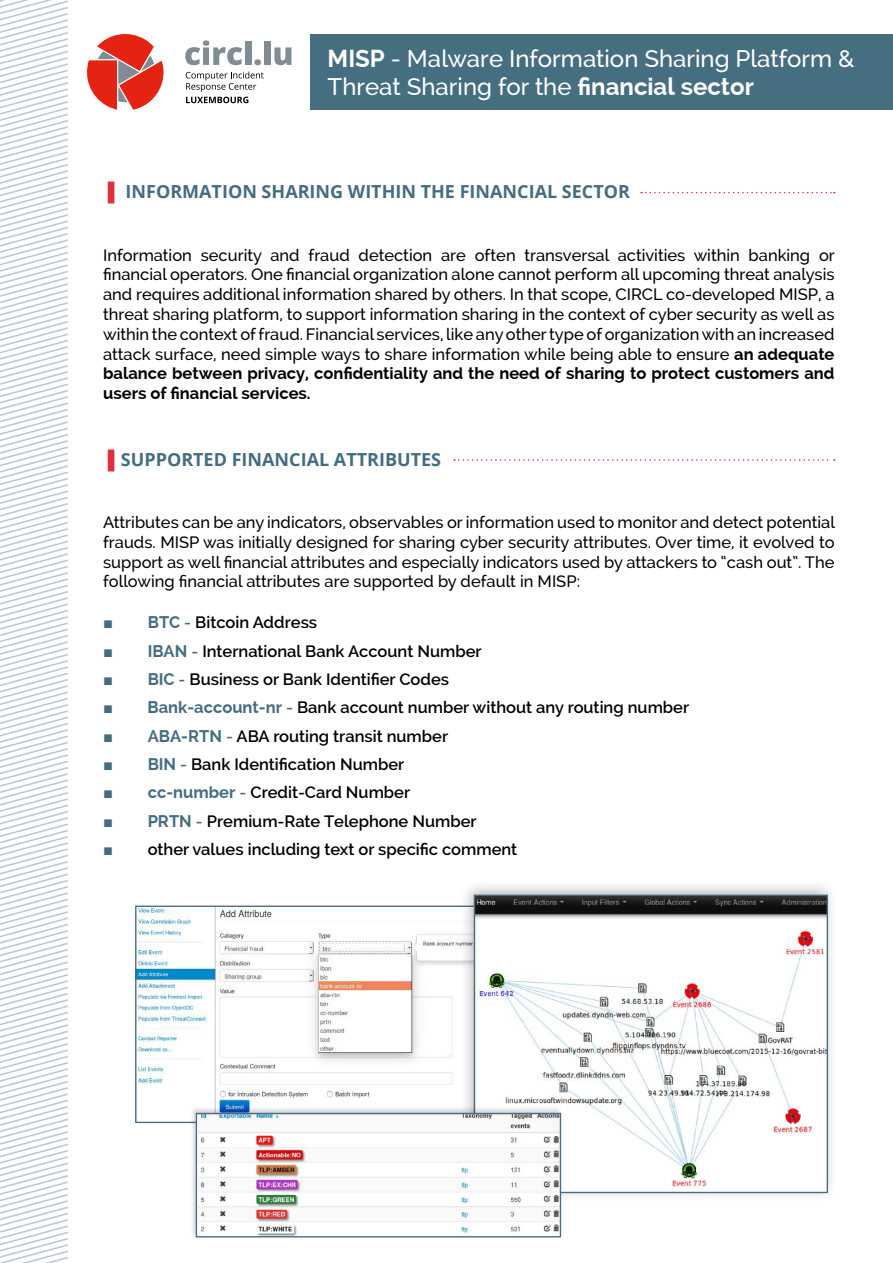
<style>
.page{position:relative;width:893px;height:1263px;background:#fff}
.page>*{position:absolute;margin:0;border:0;box-sizing:border-box;transform-origin:0 0}
.t1{font:500 24px/28.8px "Raleway";color:#fff}
.t2{font:700 18px "Open Sans";color:#446d81}
.t3{font:500 16.5px/19.8px "Raleway";color:#000;text-align:justify}
.t4{font:600 16.5px "Raleway";color:#000}
.s1{font-weight:700}
.s2{font-family:"Arial";color:#df2f39}
.s3{font-family:"Arial";font-weight:400;color:#446d81}
.s4{font-weight:700;color:#446d81}
.s5{color:#446d81}
</style>
<div class="page">
<svg style="left:0;top:0;width:68px;height:1263px"></svg>
<div style="left:310px;top:34px;width:583px;height:76px;background:#466e81"></div>
<svg style="left:87px;top:34px;width:77px;height:76px"></svg>
<svg style="left:185px;top:40px;width:57px;height:25px"></svg>
<div style="left:245px;top:41px;width:6px;height:24px;background:#808b94"></div>
<svg style="left:254px;top:59px;width:7px;height:6px"></svg>
<div style="left:264px;top:41px;width:6px;height:24px;background:#808b94"></div>
<svg style="left:274px;top:47px;width:17px;height:18px"></svg>
<svg style="left:186px;top:72px;width:78px;height:31px"></svg>
<svg style="left:641px;top:192px;width:194px;height:1px"></svg>
<svg style="left:454px;top:459px;width:381px;height:2px"></svg>
<img style="left:137px;top:907px;width:321px;height:199px">
<div style="left:458px;top:879px;width:380px;height:324px;background:#000;opacity:.26"></div>
<img style="left:476px;top:897px;width:350px;height:294px">
<div style="left:474px;top:895px;width:354px;height:298px;border:1px solid #446d81"></div>
<div style="left:190px;top:1106px;width:373px;height:132px;background:#000;opacity:.15"></div>
<img style="left:198px;top:1115px;width:361px;height:120px">
<div style="left:196px;top:1113px;width:365px;height:124px;border:1px solid #446d81"></div>
<h1 class="t1" style="left:328px;top:44px;width:529px"><span class="s1">MISP</span> - Malware Information Sharing Platform &amp;<br>Threat Sharing for the <span class="s1">financial sector</span></h1>
<p class="t2" style="left:108px;top:179px;width:523px"><span class="s2">▌</span> INFORMATION SHARING WITHIN THE FINANCIAL SECTOR</p>
<p class="t3" style="left:103px;top:245px;width:733px">Information security and fraud detection are often transversal activities within banking or financial operators. One financial organization alone cannot perform all upcoming threat analysis and requires additional information shared by others. In that scope, CIRCL co-developed MISP, a threat sharing platform, to support information sharing in the context of cyber security as well as within the context of fraud. Financial services, like any other type of organization with an increased attack surface, need simple ways to share information while being able to ensure <span class="s1">an adequate balance between privacy, confidentiality and the need of sharing to protect customers and users of financial services.</span></p>
<p class="t2" style="left:108px;top:446px;width:335px"><span class="s2">▌</span>SUPPORTED FINANCIAL ATTRIBUTES</p>
<p class="t3" style="left:103px;top:512px;width:733px">Attributes can be any indicators, observables or information used to monitor and detect potential frauds. MISP was initially designed for sharing cyber security attributes. Over time, it evolved to support as well financial attributes and especially indicators used by attackers to “cash out”. The following financial attributes are supported by default in MISP:</p>
<p class="t4" style="left:103px;top:613px;width:216px"><span class="s3">■</span> <span class="s4">BTC</span> <span class="s5">-</span> Bitcoin Address</p>
<p class="t4" style="left:103px;top:641px;width:380px"><span class="s3">■</span> <span class="s4">IBAN</span> <span class="s5">-</span> International Bank Account Number</p>
<p class="t4" style="left:103px;top:670px;width:347px"><span class="s3">■</span> <span class="s4">BIC</span> <span class="s5">-</span> Business or Bank Identifier Codes</p>
<p class="t4" style="left:103px;top:698px;width:588px"><span class="s3">■</span> <span class="s4">Bank-account-nr</span> <span class="s5">-</span> Bank account number without any routing number</p>
<p class="t4" style="left:103px;top:726px;width:347px"><span class="s3">■</span> <span class="s4">ABA-RTN</span> <span class="s5">-</span> ABA routing transit number</p>
<p class="t4" style="left:103px;top:755px;width:303px"><span class="s3">■</span> <span class="s4">BIN</span> <span class="s5">-</span> Bank Identification Number</p>
<p class="t4" style="left:103px;top:783px;width:309px"><span class="s3">■</span> <span class="s4">cc-number</span> <span class="s5">-</span> Credit-Card Number</p>
<p class="t4" style="left:103px;top:811px;width:375px"><span class="s3">■</span> <span class="s4">PRTN</span> <span class="s5">-</span> Premium-Rate Telephone Number</p>
<p class="t4" style="left:103px;top:839px;width:416px"><span class="s3">■</span> other values including text or specific comment</p>
</div>
